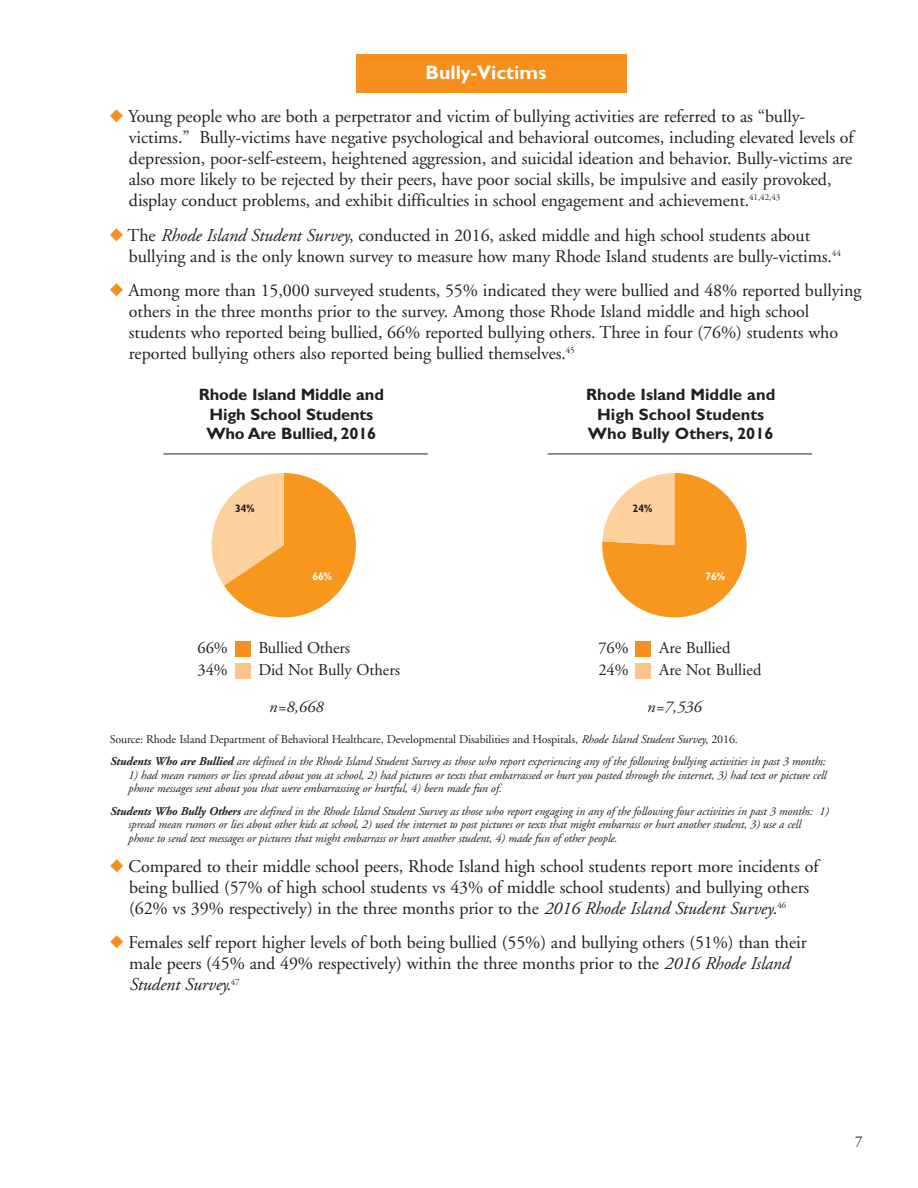
<style>
.page{position:relative;width:918px;height:1188px;background:#fff}
.page>*{position:absolute;margin:0;border:0;box-sizing:border-box;transform-origin:0 0}
.t1{font:700 19.5px "Gill Sans";color:#fff}
.t2{font:18px/21px "Adobe Garamond";letter-spacing:-.005em;color:#231f20}
.t3{font:700 16.5px/19.5px "Gill Sans";letter-spacing:-.01em;color:#231f20;text-align:center}
.t4{font:16.5px "Adobe Garamond";letter-spacing:-.01em;color:#231f20}
.t5{font:italic 16.5px "Adobe Garamond";color:#231f20}
.t6{font:15px "Adobe Garamond";color:#231f20}
.t7{font:italic 12px/13.5px "Adobe Garamond";letter-spacing:-.01em;color:#231f20}
.t8{font:700 condensed 10.8px "Gill Sans";color:#fff}
.t9{font:700 condensed 10.8px "Gill Sans";color:#231f20}
.s1{color:#f68f1e}
.s2{font-style:italic}
.s3{font-style:normal}
.s4{font-weight:700}
</style>
<div class="page">
<div style="left:356px;top:54px;width:270px;height:39px;background:#f68f1e"></div>
<div style="left:235px;top:641px;width:15px;height:16px;background:#f68f1e"></div>
<div style="left:235px;top:663px;width:15px;height:15px;background:#fcc488"></div>
<div style="left:636px;top:641px;width:15px;height:16px;background:#f68f1e"></div>
<div style="left:636px;top:663px;width:15px;height:15px;background:#fcc488"></div>
<svg style="left:211px;top:473px;width:145px;height:144px"></svg>
<div style="left:602px;top:473px;width:145px;height:144px;background:#f7971d;border-radius:72px"></div>
<svg style="left:602px;top:473px;width:72px;height:72px"></svg>
<hr style="left:163px;top:454px;width:265px;height:1px;background:#231f20">
<hr style="left:548px;top:454px;width:264px;height:1px;background:#231f20">
<p class="t1" style="left:425px;top:65px;width:123px">Bully-Victims</p>
<p class="t2" style="left:129px;top:107px;width:726px;text-indent:-19px"><span class="s1">◆</span> Young people who are both a perpetrator and victim of bullying activities are referred to as “bully&shy;victims.” Bully-victims have negative psychological and behavioral outcomes, including elevated levels of depression, poor-self-esteem, heightened aggression, and suicidal ideation and behavior. Bully-victims are also more likely to be rejected by their peers, have poor social skills, be impulsive and easily provoked, display conduct problems, and exhibit difficulties in school engagement and achievement.<sup>41,42,43</sup></p>
<p class="t2" style="left:129px;top:226px;width:714px;text-indent:-19px"><span class="s1">◆</span> The <span class="s2">Rhode Island Student Survey</span>, conducted in 2016, asked middle and high school students about bullying and is the only known survey to measure how many Rhode Island students are bully-victims.<sup>44</sup></p>
<p class="t2" style="left:129px;top:281px;width:734px;text-indent:-19px"><span class="s1">◆</span> Among more than 15,000 surveyed students, 55% indicated they were bullied and 48% reported bullying others in the three months prior to the survey. Among those Rhode Island middle and high school students who reported being bullied, 66% reported bullying others. Three in four (76%) students who reported bullying others also reported being bullied themselves.<sup>45</sup></p>
<p class="t3" style="left:199px;top:386px;width:187px">Rhode Island Middle and<br>High School Students<br>Who Are Bullied, 2016</p>
<p class="t3" style="left:586px;top:386px;width:191px">Rhode Island Middle and<br>High School Students<br>Who Bully Others, 2016</p>
<p class="t9" style="left:235px;top:504px;width:21px">34%</p>
<p class="t9" style="left:633px;top:504px;width:21px">24%</p>
<p class="t8" style="left:312px;top:573px;width:21px">66%</p>
<p class="t8" style="left:706px;top:573px;width:21px">76%</p>
<p class="t4" style="left:197px;top:641px;width:32px">66%</p>
<p class="t4" style="left:258px;top:641px;width:93px">Bullied Others</p>
<p class="t4" style="left:197px;top:664px;width:32px">34%</p>
<p class="t4" style="left:258px;top:664px;width:143px">Did Not Bully Others</p>
<p class="t4" style="left:598px;top:641px;width:32px">76%</p>
<p class="t4" style="left:659px;top:641px;width:73px">Are Bullied</p>
<p class="t4" style="left:598px;top:664px;width:32px">24%</p>
<p class="t4" style="left:659px;top:664px;width:104px">Are Not Bullied</p>
<p class="t5" style="left:268px;top:700px;width:56px">n=8,668</p>
<p class="t5" style="left:646px;top:700px;width:56px">n=7,536</p>
<p class="t7" style="left:110px;top:729px;width:717px;line-height:22.5px"><span class="s3">Source: Rhode Island Department of Behavioral Healthcare, Developmental Disabilities and Hospitals,</span> Rhode Island Student Survey<span class="s3">, 2016.<br></span><span class="s4">Students Who are Bullied</span> are defined in the Rhode Island Student Survey as those who report experiencing any of the following bullying activities in past 3 months:</p>
<p class="t7" style="left:128px;top:769px;width:700px">1) had mean rumors or lies spread about you at school, 2) had pictures or texts that embarrassed or hurt you posted through the internet, 3) had text or picture cell phone messages sent about you that were embarrassing or hurtful, 4) been made fun of.</p>
<p class="t7" style="left:128px;top:805px;width:702px;text-indent:-18px"><span class="s4">Students Who Bully Others</span> are defined in the Rhode Island Student Survey as those who report engaging in any of the following four activities in past 3 months: 1) spread mean rumors or lies about other kids at school, 2) used the internet to post pictures or texts that might embarrass or hurt another student, 3) use a cell phone to send text messages or pictures that might embarrass or hurt another student, 4) made fun of other people.</p>
<p class="t2" style="left:129px;top:857px;width:691px;text-indent:-19px"><span class="s1">◆</span> Compared to their middle school peers, Rhode Island high school students report more incidents of being bullied (57% of high school students vs 43% of middle school students) and bullying others (62% vs 39% respectively) in the three months prior to the <span class="s2">2016 Rhode Island Student Survey</span>.<sup>46</sup></p>
<p class="t2" style="left:129px;top:934px;width:679px;text-indent:-19px"><span class="s1">◆</span> Females self report higher levels of both being bullied (55%) and bullying others (51%) than their male peers (45% and 49% respectively) within the three months prior to the <span class="s2">2016 Rhode Island<br>Student Survey.</span><sup>47</sup></p>
<p class="t6" style="left:855px;top:1136px;width:9px">7</p>
</div>
